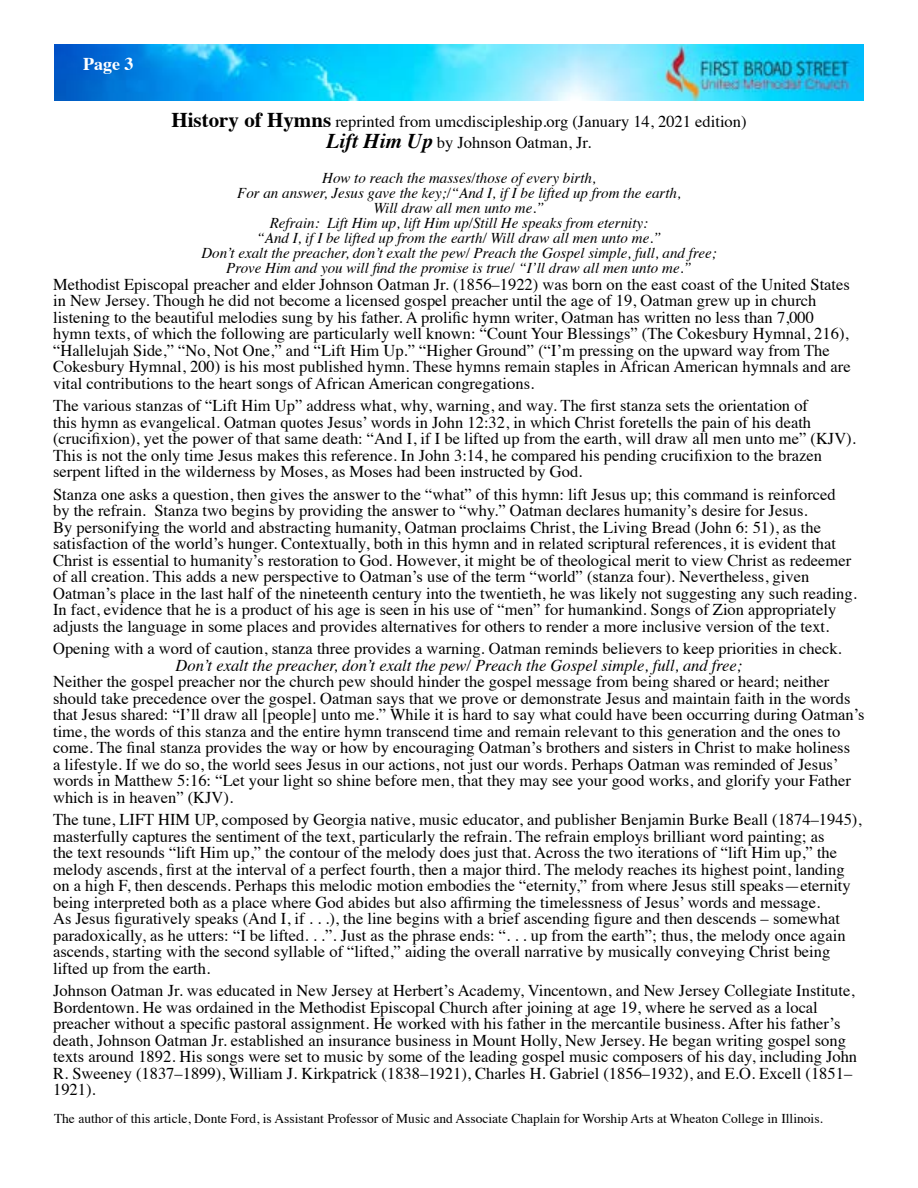
<style>
.page{position:relative;width:918px;height:1188px;background:#fff}
.page>*{position:absolute;margin:0;border:0;box-sizing:border-box;transform-origin:0 0}
.t1{font:700 18px "Times";color:#fff}
.t2{font:16.5px/16.5px "Times";color:#000}
.t3{font:italic 16.5px "Times";color:#000}
.t4{font:italic 15px/15px "Times";color:#000;text-align:center}
.t5{font:13.5px "Times";color:#000}
.s1{font-weight:700;font-size:21px}
.s2{font-weight:700;font-style:italic;font-size:21px}
</style>
<div class="page">
<img style="left:54px;top:45px;width:810px;height:56px">
<p class="t1" style="left:83px;top:46px;width:52px">Page 3</p>
<p class="t2" style="left:171px;top:110px;width:577px;line-height:21px;text-align:center"><span class="s1">History of Hymns</span> reprinted from umcdiscipleship.org (January 14, 2021 edition)<br><span class="s2">Lift Him Up</span> by Johnson Oatman, Jr.</p>
<p class="t4" style="left:201px;top:170px;width:517px">How to reach the masses/those of every birth,<br>For an answer, Jesus gave the key;/“And I, if I be lifted up from the earth,<br>Will draw all men unto me.”<br>Refrain: Lift Him up, lift Him up/Still He speaks from eternity:<br>“And I, if I be lifted up from the earth/ Will draw all men unto me.”<br>Don’t exalt the preacher, don’t exalt the pew/ Preach the Gospel simple, full, and free; Prove Him and you will find the promise is true/ “I’ll draw all men unto me.”</p>
<p class="t2" style="left:53px;top:274px;width:799px">Methodist Episcopal preacher and elder Johnson Oatman Jr. (1856–1922) was born on the east coast of the United States in New Jersey. Though he did not become a licensed gospel preacher until the age of 19, Oatman grew up in church listening to the beautiful melodies sung by his father. A prolific hymn writer, Oatman has written no less than 7,000 hymn texts, of which the following are particularly well known: “Count Your Blessings” (The Cokesbury Hymnal, 216), “Hallelujah Side,” “No, Not One,” and “Lift Him Up.” “Higher Ground” (“I’m pressing on the upward way from The Cokesbury Hymnal, 200) is his most published hymn. These hymns remain staples in African American hymnals and are vital contributions to the heart songs of African American congregations.</p>
<p class="t2" style="left:53px;top:396px;width:804px">The various stanzas of “Lift Him Up” address what, why, warning, and way. The first stanza sets the orientation of<br>this hymn as evangelical. Oatman quotes Jesus’ words in John 12:32, in which Christ foretells the pain of his death (crucifixion), yet the power of that same death: “And I, if I be lifted up from the earth, will draw all men unto me” (KJV).<br>This is not the only time Jesus makes this reference. In John 3:14, he compared his pending crucifixion to the brazen serpent lifted in the wilderness by Moses, as Moses had been instructed by God.</p>
<p class="t2" style="left:53px;top:484px;width:805px">Stanza one asks a question, then gives the answer to the “what” of this hymn: lift Jesus up; this command is reinforced<br>by the refrain. Stanza two begins by providing the answer to “why.” Oatman declares humanity’s desire for Jesus.<br>By personifying the world and abstracting humanity, Oatman proclaims Christ, the Living Bread (John 6: 51), as the satisfaction of the world’s hunger. Contextually, both in this hymn and in related scriptural references, it is evident that Christ is essential to humanity’s restoration to God. However, it might be of theological merit to view Christ as redeemer of all creation. This adds a new perspective to Oatman’s use of the term “world” (stanza four). Nevertheless, given Oatman’s place in the last half of the nineteenth century into the twentieth, he was likely not suggesting any such reading.<br>In fact, evidence that he is a product of his age is seen in his use of “men” for humankind. Songs of Zion appropriately adjusts the language in some places and provides alternatives for others to render a more inclusive version of the text.</p>
<p class="t2" style="left:53px;top:639px;width:790px">Opening with a word of caution, stanza three provides a warning. Oatman reminds believers to keep priorities in check.</p>
<p class="t3" style="left:176px;top:651px;width:568px">Don’t exalt the preacher, don’t exalt the pew/ Preach the Gospel simple, full, and free;</p>
<p class="t2" style="left:53px;top:672px;width:813px">Neither the gospel preacher nor the church pew should hinder the gospel message from being shared or heard; neither should take precedence over the gospel. Oatman says that we prove or demonstrate Jesus and maintain faith in the words that Jesus shared: “I’ll draw all [people] unto me.” While it is hard to say what could have been occurring during Oatman’s time, the words of this stanza and the entire hymn transcend time and remain relevant to this generation and the ones to come. The final stanza provides the way or how by encouraging Oatman’s brothers and sisters in Christ to make holiness<br>a lifestyle. If we do so, the world sees Jesus in our actions, not just our words. Perhaps Oatman was reminded of Jesus’ words in Matthew 5:16: “Let your light so shine before men, that they may see your good works, and glorify your Father which is in heaven” (KJV).</p>
<p class="t2" style="left:53px;top:810px;width:810px">The tune, LIFT HIM UP, composed by Georgia native, music educator, and publisher Benjamin Burke Beall (1874–1945), masterfully captures the sentiment of the text, particularly the refrain. The refrain employs brilliant word painting; as<br>the text resounds “lift Him up,” the contour of the melody does just that. Across the two iterations of “lift Him up,” the melody ascends, first at the interval of a perfect fourth, then a major third. The melody reaches its highest point, landing on a high F, then descends. Perhaps this melodic motion embodies the “eternity,” from where Jesus still speaks—eternity being interpreted both as a place where God abides but also affirming the timelessness of Jesus’ words and message.<br>As Jesus figuratively speaks (And I, if . . .), the line begins with a brief ascending figure and then descends – somewhat paradoxically, as he utters: “I be lifted. . .”. Just as the phrase ends: “. . . up from the earth”; thus, the melody once again ascends, starting with the second syllable of “lifted,” aiding the overall narrative by musically conveying Christ being lifted up from the earth.</p>
<p class="t2" style="left:53px;top:981px;width:806px">Johnson Oatman Jr. was educated in New Jersey at Herbert’s Academy, Vincentown, and New Jersey Collegiate Institute, Bordentown. He was ordained in the Methodist Episcopal Church after joining at age 19, where he served as a local preacher without a specific pastoral assignment. He worked with his father in the mercantile business. After his father’s death, Johnson Oatman Jr. established an insurance business in Mount Holly, New Jersey. He began writing gospel song texts around 1892. His songs were set to music by some of the leading gospel music composers of his day, including John R. Sweeney (1837–1899), William J. Kirkpatrick (1838–1921), Charles H. Gabriel (1856–1932), and E.O. Excell (1851– 1921).</p>
<p class="t5" style="left:54px;top:1106px;width:770px">The author of this article, Donte Ford, is Assistant Professor of Music and Associate Chaplain for Worship Arts at Wheaton College in Illinois.</p>
</div>
